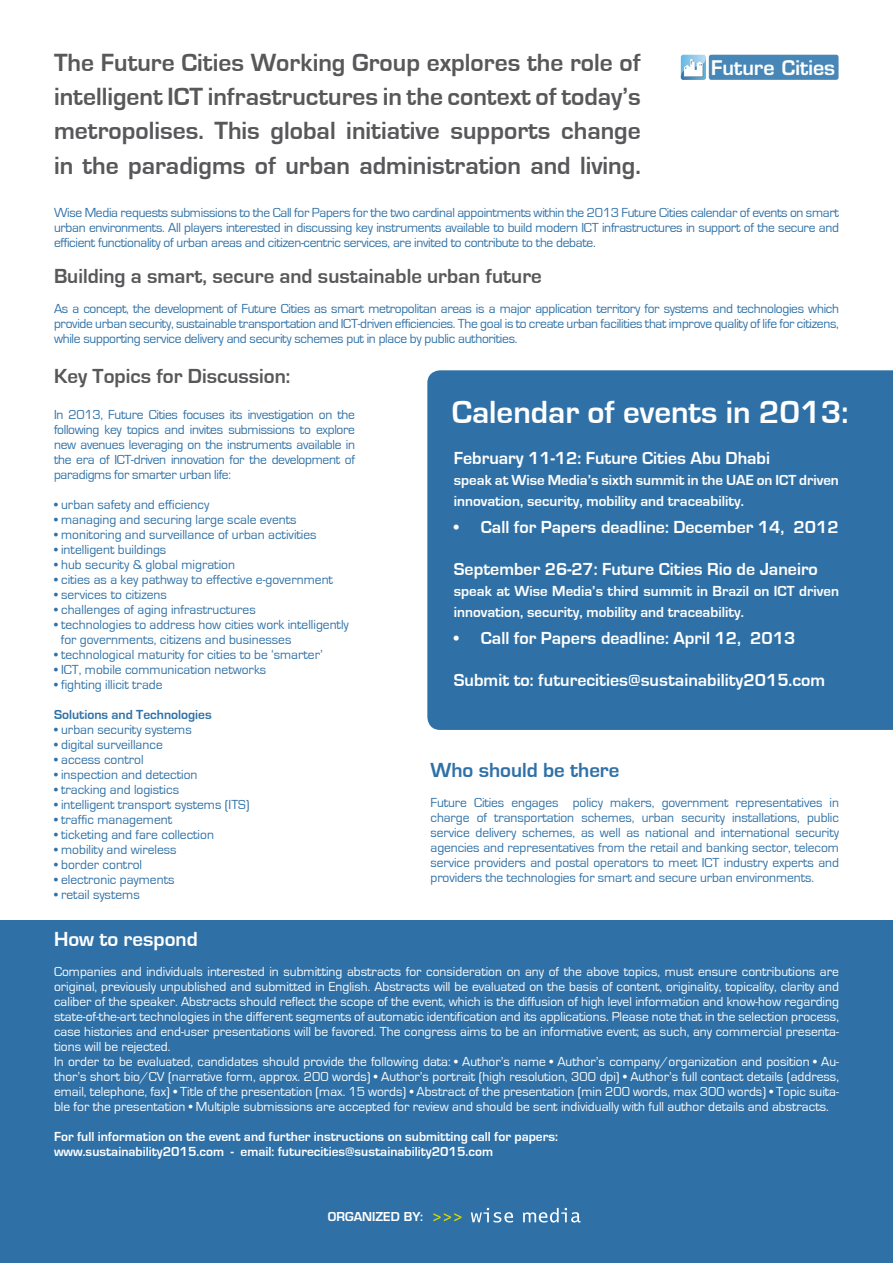
<style>
.page{position:relative;width:893px;height:1263px;background:#fff}
.page>*{position:absolute;margin:0;border:0;box-sizing:border-box;transform-origin:0 0}
.t1{font:700 33px "Eurostile";color:#fff}
.t2{font:700 25.65px/34.2px "Eurostile";color:#58585a;text-align:justify}
.t3{font:700 21px "Eurostile";color:#58585a}
.t4{font:700 21px "Eurostile";color:#2f71a7}
.t5{font:700 21px "Eurostile";color:#fff}
.t6{font:19.65px "Square 721 Dm";color:#fff}
.t7{font:700 18px "Eurostile";color:#fff}
.t8{font:700 15px/21px "Eurostile";color:#fff}
.t9{font:13.5px/15px "Eurostile";color:#2f71a7;text-align:justify}
.t10{font:13.5px/15px "Eurostile";color:#fff}
.t11{font:700 13.5px/15px "Eurostile";color:#fff}
.t12{font:700 13.5px "Eurostile";color:#2f71a7}
.t13{font:12px "Square 721 Dm";color:#fff}
</style>
<div class="page">
<div style="left:0;top:921px;width:893px;height:342px;background:#2f71a7"></div>
<svg style="left:433px;top:1213px;width:28px;height:8px"></svg>
<svg style="left:471px;top:1208px;width:42px;height:14px"></svg>
<svg style="left:523px;top:1208px;width:58px;height:14px"></svg>
<div style="left:427px;top:370px;width:466px;height:360px;background:#2f71a7"></div>
<div style="left:709px;top:55px;width:129px;height:25px;background:#4787b7;border-radius:2px"></div>
<svg style="left:681px;top:55px;width:25px;height:25px"></svg>
<h2 class="t2" style="left:54px;top:46px;width:588px">The Future Cities Working Group explores the role of</h2>
<h3 class="t6" style="left:711px;top:55px;width:126px">Future Cities</h3>
<h2 class="t2" style="left:54px;top:80px;width:588px">intelligent ICT infrastructures in the context of today’s metropolises. This global initiative supports change in the paradigms of urban administration and living.</h2>
<p class="t9" style="left:54px;top:206px;width:786px">Wise Media requests submissions to the Call for Papers for the two cardinal appointments within the 2013 Future Cities calendar of events on smart urban environments. All players interested in discussing key instruments available to build modern ICT infrastructures in support of the secure and efficient functionality of urban areas and citizen-centric services, are invited to contribute to the debate.</p>
<h3 class="t3" style="left:54px;top:265px;width:489px">Building a smart, secure and sustainable urban future</h3>
<p class="t9" style="left:54px;top:302px;width:787px">As a concept, the development of Future Cities as smart metropolitan areas is a major application territory for systems and technologies which provide urban security, sustainable transportation and ICT-driven efficiencies. The goal is to create urban facilities that improve quality of life for citizens, while supporting service delivery and security schemes put in place by public authorities.</p>
<h3 class="t3" style="left:54px;top:365px;width:238px">Key Topics for Discussion:</h3>
<p class="t9" style="left:54px;top:407px;width:302px">In 2013, Future Cities focuses its investigation on the following key topics and invites submissions to explore new avenues leveraging on the instruments available in the era of ICT-driven innovation for the development of paradigms for smarter urban life:</p>
<p class="t9" style="left:54px;top:497px;width:157px">• urban safety and efficiency</p>
<p class="t9" style="left:54px;top:512px;width:244px">• managing and securing large scale events</p>
<p class="t9" style="left:54px;top:527px;width:264px">• monitoring and surveillance of urban activities</p>
<p class="t9" style="left:54px;top:542px;width:114px">• intelligent buildings</p>
<p class="t9" style="left:54px;top:557px;width:183px">• hub security &amp; global migration</p>
<p class="t9" style="left:54px;top:572px;width:281px">• cities as a key pathway to effective e-government</p>
<p class="t9" style="left:54px;top:587px;width:114px">• services to citizens</p>
<p class="t9" style="left:54px;top:602px;width:203px">• challenges of aging infrastructures</p>
<p class="t9" style="left:61px;top:617px;width:290px;text-indent:-7px">• technologies to address how cities work intelligently for governments, citizens and businesses</p>
<p class="t9" style="left:54px;top:647px;width:270px">• technological maturity for cities to be ‘smarter’</p>
<p class="t9" style="left:54px;top:662px;width:214px">• ICT, mobile communication networks</p>
<p class="t9" style="left:54px;top:677px;width:110px">• fighting illicit trade</p>
<p class="t12" style="left:54px;top:707px;width:159px">Solutions and Technologies</p>
<p class="t9" style="left:54px;top:722px;width:139px">• urban security systems</p>
<p class="t9" style="left:54px;top:737px;width:110px">• digital surveillance</p>
<p class="t9" style="left:54px;top:752px;width:91px">• access control</p>
<p class="t9" style="left:54px;top:767px;width:145px">• inspection and detection</p>
<p class="t9" style="left:54px;top:782px;width:127px">• tracking and logistics</p>
<p class="t9" style="left:54px;top:797px;width:197px">• intelligent transport systems (ITS)</p>
<p class="t9" style="left:54px;top:812px;width:120px">• traffic management</p>
<p class="t9" style="left:54px;top:827px;width:161px">• ticketing and fare collection</p>
<p class="t9" style="left:54px;top:842px;width:124px">• mobility and wireless</p>
<p class="t9" style="left:54px;top:857px;width:90px">• border control</p>
<p class="t9" style="left:54px;top:872px;width:122px">• electronic payments</p>
<p class="t9" style="left:54px;top:887px;width:87px">• retail systems</p>
<h1 class="t1" style="left:452px;top:394px;width:398px">Calendar of events in 2013:</h1>
<h3 class="t7" style="left:454px;top:448px;width:318px">February 11-12: Future Cities Abu Dhabi</h3>
<p class="t8" style="left:454px;top:469px;width:387px">speak at Wise Media’s sixth summit in the UAE on ICT driven innovation, security, mobility and traceability.</p>
<h3 class="t7" style="left:454px;top:517px;width:386px">• Call for Papers deadline: December 14, 2012</h3>
<h3 class="t7" style="left:454px;top:559px;width:366px">September 26-27: Future Cities Rio de Janeiro</h3>
<p class="t8" style="left:454px;top:580px;width:387px">speak at Wise Media’s third summit in Brazil on ICT driven innovation, security, mobility and traceability.</p>
<h3 class="t7" style="left:454px;top:628px;width:343px">• Call for Papers deadline: April 12, 2013</h3>
<h3 class="t7" style="left:454px;top:670px;width:373px">Submit to: futurecities@sustainability2015.com</h3>
<h3 class="t4" style="left:431px;top:759px;width:190px">Who should be there</h3>
<p class="t9" style="left:431px;top:796px;width:410px">Future Cities engages policy makers, government representatives in charge of transportation schemes, urban security installations, public service delivery schemes, as well as national and international security agencies and representatives from the retail and banking sector, telecom service providers and postal operators to meet ICT industry experts and providers the technologies for smart and secure urban environments.</p>
<h3 class="t5" style="left:54px;top:928px;width:145px">How to respond</h3>
<p class="t10" style="left:54px;top:964px;width:786px">Companies and individuals interested in submitting abstracts for consideration on any of the above topics, must ensure contributions are original, previously unpublished and submitted in English. Abstracts will be evaluated on the basis of content, originality, topicality, clarity and caliber of the speaker. Abstracts should reflect the scope of the event, which is the diffusion of high level information and know-how regarding state-of-the-art technologies in the different segments of automatic identification and its applications. Please note that in the selection process, case histories and end-user presentations will be favored. The congress aims to be an informative event; as such, any commercial presenta&shy;tions will be rejected.<br>In order to be evaluated, candidates should provide the following data: • Author’s name • Author’s company/organization and position • Au&shy;thor’s short bio/CV (narrative form, approx. 200 words) • Author’s portrait (high resolution, 300 dpi) • Author’s full contact details (address, email, telephone, fax) • Title of the presentation (max. 15 words) • Abstract of the presentation (min 200 words, max 300 words) • Topic suita&shy;ble for the presentation • Multiple submissions are accepted for review and should be sent individually with full author details and abstracts.</p>
<p class="t11" style="left:54px;top:1129px;width:505px">For full information on the event and further instructions on submitting call for papers: www.sustainability2015.com - email: futurecities@sustainability2015.com</p>
<p class="t13" style="left:328px;top:1209px;width:98px">ORGANIZED BY:</p>
</div>
